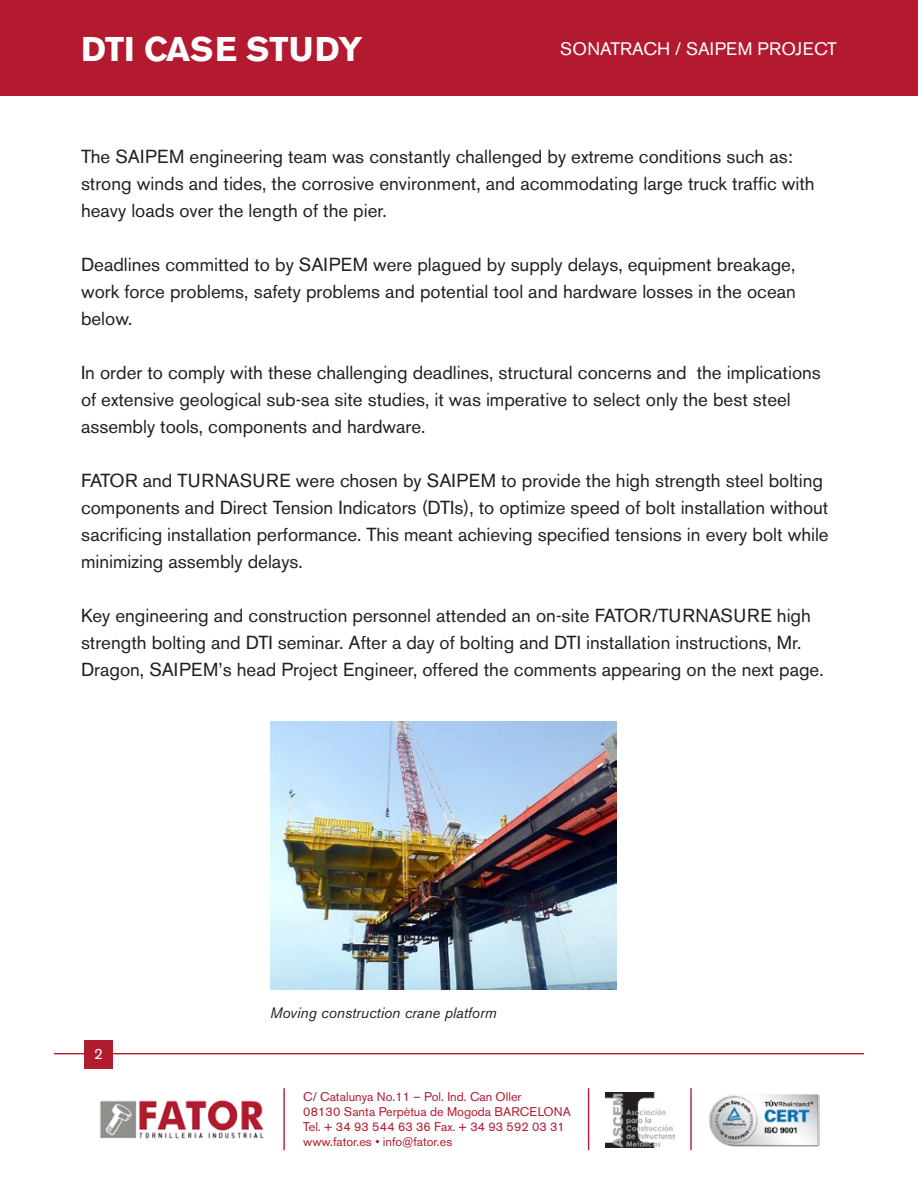
<style>
.page{position:relative;width:918px;height:1188px;background:#fff}
.page>*{position:absolute;margin:0;border:0;box-sizing:border-box;transform-origin:0 0}
.t1{font:700 34.05px "Akzidenz Grotesk BE";color:#fff}
.t2{font:18.75px/27px "Akzidenz Grotesk BE";color:#231f20}
.t3{font:18px "Akzidenz Grotesk BE";letter-spacing:.02em;color:#fff}
.t4{font:italic 15px "Akzidenz Grotesk BE";color:#231f20}
.t5{font:15px "Akzidenz Grotesk BE";color:#fff}
.t6{font:12.6px "Akzidenz Grotesk BE";color:#b31a2f}
</style>
<div class="page">
<img style="left:100px;top:1100px;width:164px;height:39px">
<img style="left:605px;top:1093px;width:69px;height:54px">
<img style="left:709px;top:1094px;width:110px;height:52px">
<hr style="left:283px;top:1088px;width:2px;height:62px;background:#b01b2e">
<hr style="left:588px;top:1088px;width:1px;height:62px;background:#b01b2e">
<hr style="left:690px;top:1088px;width:2px;height:62px;background:#b01b2e">
<div style="left:0;top:0;width:918px;height:96px;background:#b31a2f"></div>
<hr style="left:54px;top:1053px;width:810px;height:1px;background:#b01b2e">
<div style="left:85px;top:1041px;width:28px;height:28px;background:#b01b2e"></div>
<img style="left:270px;top:722px;width:347px;height:268px">
<p class="t1" style="left:81px;top:29px;width:283px">DTI CASE STUDY</p>
<p class="t3" style="left:560px;top:38px;width:278px">SONATRACH / SAIPEM PROJECT</p>
<p class="t2" style="left:81px;top:143px;width:735px">The SAIPEM engineering team was constantly challenged by extreme conditions such as: strong winds and tides, the corrosive environment, and acommodating large truck traffic with heavy loads over the length of the pier.</p>
<p class="t2" style="left:81px;top:251px;width:716px;text-align:justify">Deadlines committed to by SAIPEM were plagued by supply delays, equipment breakage, work force problems, safety problems and potential tool and hardware losses in the ocean below.</p>
<p class="t2" style="left:81px;top:359px;width:741px">In order to comply with these challenging deadlines, structural concerns and the implications of extensive geological sub-sea site studies, it was imperative to select only the best steel assembly tools, components and hardware.</p>
<p class="t2" style="left:81px;top:467px;width:749px">FATOR and TURNASURE were chosen by SAIPEM to provide the high strength steel bolting components and Direct Tension Indicators (DTIs), to optimize speed of bolt installation without sacrificing installation performance. This meant achieving specified tensions in every bolt while minimizing assembly delays.</p>
<p class="t2" style="left:81px;top:602px;width:744px">Key engineering and construction personnel attended an on-site FATOR/TURNASURE high strength bolting and DTI seminar. After a day of bolting and DTI installation instructions, Mr.<br>Dragon, SAIPEM’s head Project Engineer, offered the comments appearing on the next page.</p>
<p class="t5" style="left:94px;top:1045px;width:10px">2</p>
<p class="t4" style="left:270px;top:1004px;width:228px">Moving construction crane platform</p>
<p class="t6" style="left:303px;top:1089px;width:220px">C/ Catalunya No.11 – Pol. Ind. Can Oller</p>
<p class="t6" style="left:303px;top:1104px;width:269px">08130 Santa Perpètua de Mogoda BARCELONA</p>
<p class="t6" style="left:303px;top:1119px;width:263px">Tel. + 34 93 544 63 36 Fax. + 34 93 592 03 31</p>
<p class="t6" style="left:303px;top:1135px;width:151px">www.fator.es • info@fator.es</p>
</div>
